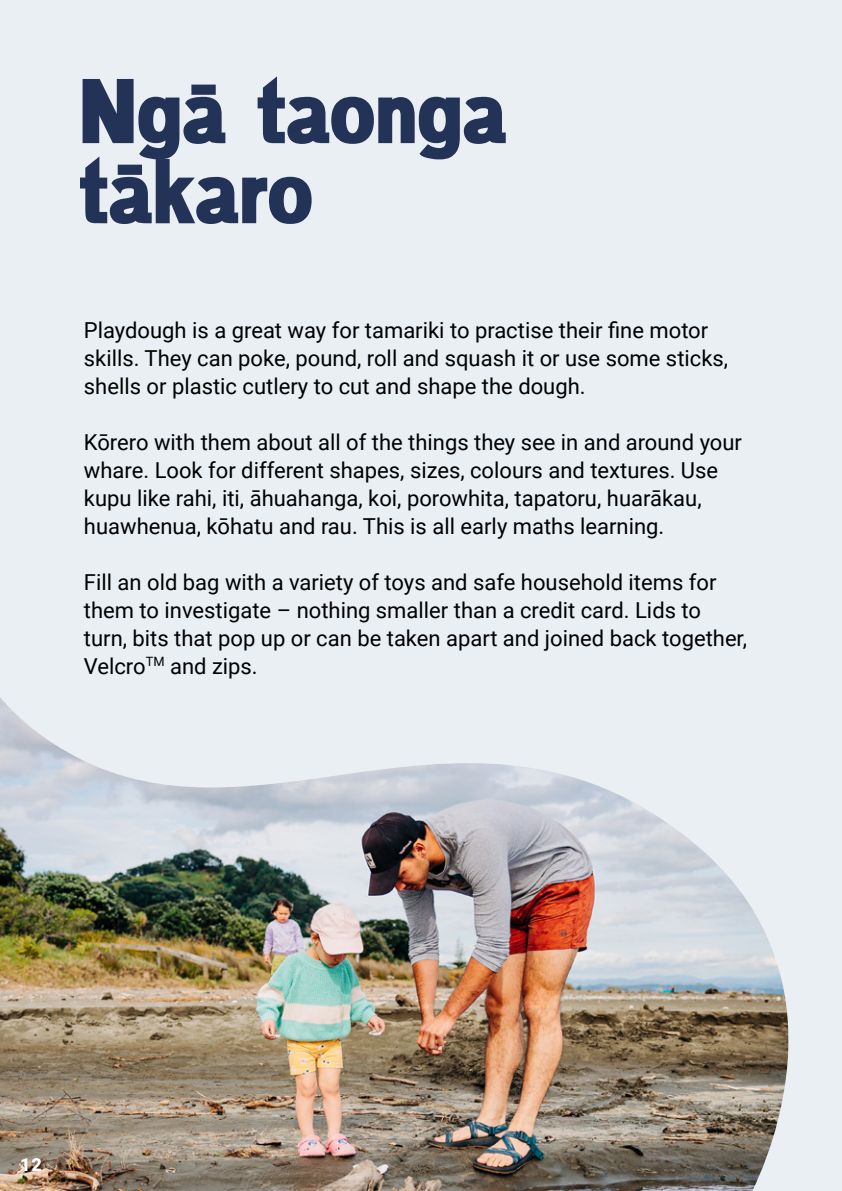
<style>
.page{position:relative;width:842px;height:1191px;background:#e9eff3}
.page>*{position:absolute;margin:0;border:0;box-sizing:border-box;transform-origin:0 0}
.t1{font:92px/80px "LYONCREST Regular";color:#233358}
.t2{font:22px/28px "Roboto";color:#000}
.t3{font:900 18px "Roboto";color:#fff}
</style>
<div class="page">
<img style="left:0;top:697px;width:789px;height:494px">
<h1 class="t1" style="left:79px;top:70px;width:429px">Ngā taonga tākaro</h1>
<p class="t2" style="left:84px;top:315px;width:646px">Playdough is a great way for tamariki to practise their fine motor skills. They can poke, pound, roll and squash it or use some sticks, shells or plastic cutlery to cut and shape the dough.</p>
<p class="t2" style="left:84px;top:427px;width:660px">Kōrero with them about all of the things they see in and around your whare. Look for different shapes, sizes, colours and textures. Use kupu like rahi, iti, āhuahanga, koi, porowhita, tapatoru, huarākau, huawhenua, kōhatu and rau. This is all early maths learning.</p>
<p class="t2" style="left:84px;top:567px;width:665px">Fill an old bag with a variety of toys and safe household items for them to investigate – nothing smaller than a credit card. Lids to turn, bits that pop up or can be taken apart and joined back together, Velcro<sup>TM</sup> and zips.</p>
<p class="t3" style="left:20px;top:1152px;width:23px">12</p>
</div>
